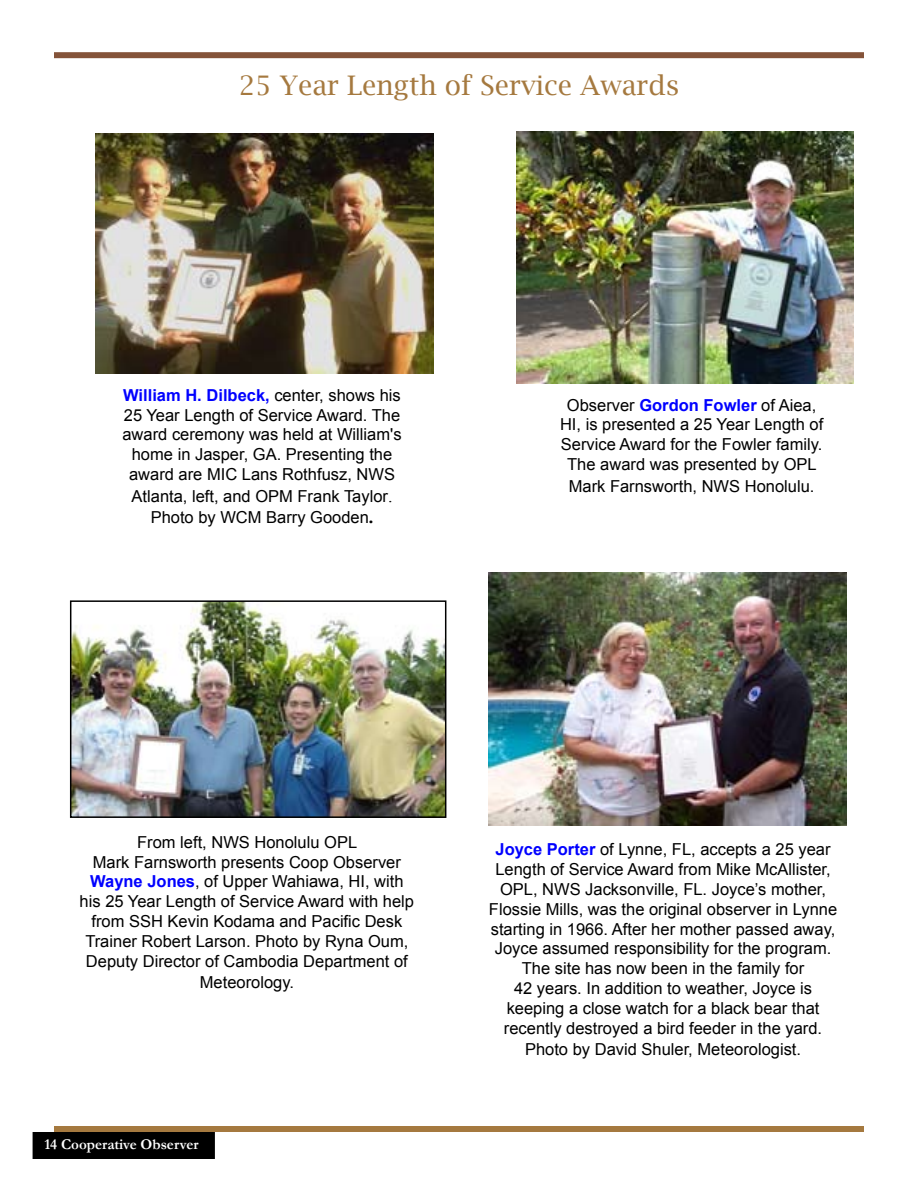
<style>
.page{position:relative;width:918px;height:1188px;background:#fff}
.page>*{position:absolute;margin:0;border:0;box-sizing:border-box;transform-origin:0 0}
.t1{font:27px "Lucida Bright";color:#a5793f}
.t2{font:16.5px/19.8px "Arial";color:#000;text-align:center}
.t3{font:700 15px "Garamond";color:#fff}
.s1{font-weight:700;color:#00f}
.s2{font-family:"Times New Roman";font-size:18px}
.s3{font-family:"Times New Roman";font-weight:700;font-size:18px}
</style>
<div class="page">
<div style="left:33px;top:1133px;width:181px;height:25px;background:#000"></div>
<div style="left:33px;top:1132px;width:182px;height:27px;border:2px solid #000"></div>
<div style="left:54px;top:1126px;width:810px;height:6px;background:#a5793f"></div>
<div style="left:54px;top:52px;width:810px;height:6px;background:#845339"></div>
<img style="left:96px;top:134px;width:337px;height:240px">
<img style="left:73px;top:603px;width:370px;height:212px">
<div style="left:70px;top:600px;width:376px;height:218px;border:2px solid #000"></div>
<img style="left:516px;top:131px;width:338px;height:252px">
<img style="left:488px;top:573px;width:358px;height:253px">
<h1 class="t1" style="left:239px;top:70px;width:442px">25 Year Length of Service Awards</h1>
<p class="t2" style="left:122px;top:385px;width:281px"><span class="s1">William H. Dilbeck,</span> center, shows his 25 Year Length of Service Award. The award ceremony was held at William's home in Jasper, GA. Presenting the award are MIC Lans Rothfusz, NWS</p>
<p class="t2" style="left:132px;top:485px;width:262px;line-height:21.6px">Atlanta, left, and OPM Frank Taylor<span class="s2">.<br></span>Photo by WCM Barry Gooden<span class="s3">.</span></p>
<p class="t2" style="left:560px;top:395px;width:265px">Observer <span class="s1">Gordon Fowler</span> of Aiea, HI, is presented a 25 Year Length of Service Award for the Fowler family.<br>The award was presented by OPL</p>
<p class="t2" style="left:569px;top:476px;width:247px">Mark Farnsworth, NWS Honolulu.</p>
<p class="t2" style="left:80px;top:832px;width:336px">From left, NWS Honolulu OPL<br>Mark Farnsworth presents Coop Observer <span class="s1">Wayne Jones</span>, of Upper Wahiawa, HI, with his 25 Year Length of Service Award with help from SSH Kevin Kodama and Pacific Desk Trainer Robert Larson. Photo by Ryna Oum, Deputy Director of Cambodia Department of</p>
<p class="t2" style="left:200px;top:973px;width:96px">Meteorology.</p>
<p class="t3" style="left:44px;top:1134px;width:156px">14 Cooperative Observer</p>
<p class="t2" style="left:489px;top:840px;width:350px"><span class="s1">Joyce Porter</span> of Lynne, FL, accepts a 25 year Length of Service Award from Mike McAllister, OPL, NWS Jacksonville, FL. Joyce’s mother, Flossie Mills, was the original observer in Lynne starting in 1966. After her mother passed away, Joyce assumed responsibility for the program.<br>The site has now been in the family for<br>42 years. In addition to weather, Joyce is keeping a close watch for a black bear that recently destroyed a bird feeder in the yard.</p>
<p class="t2" style="left:525px;top:1040px;width:278px">Photo by David Shuler, Meteorologist.</p>
</div>
